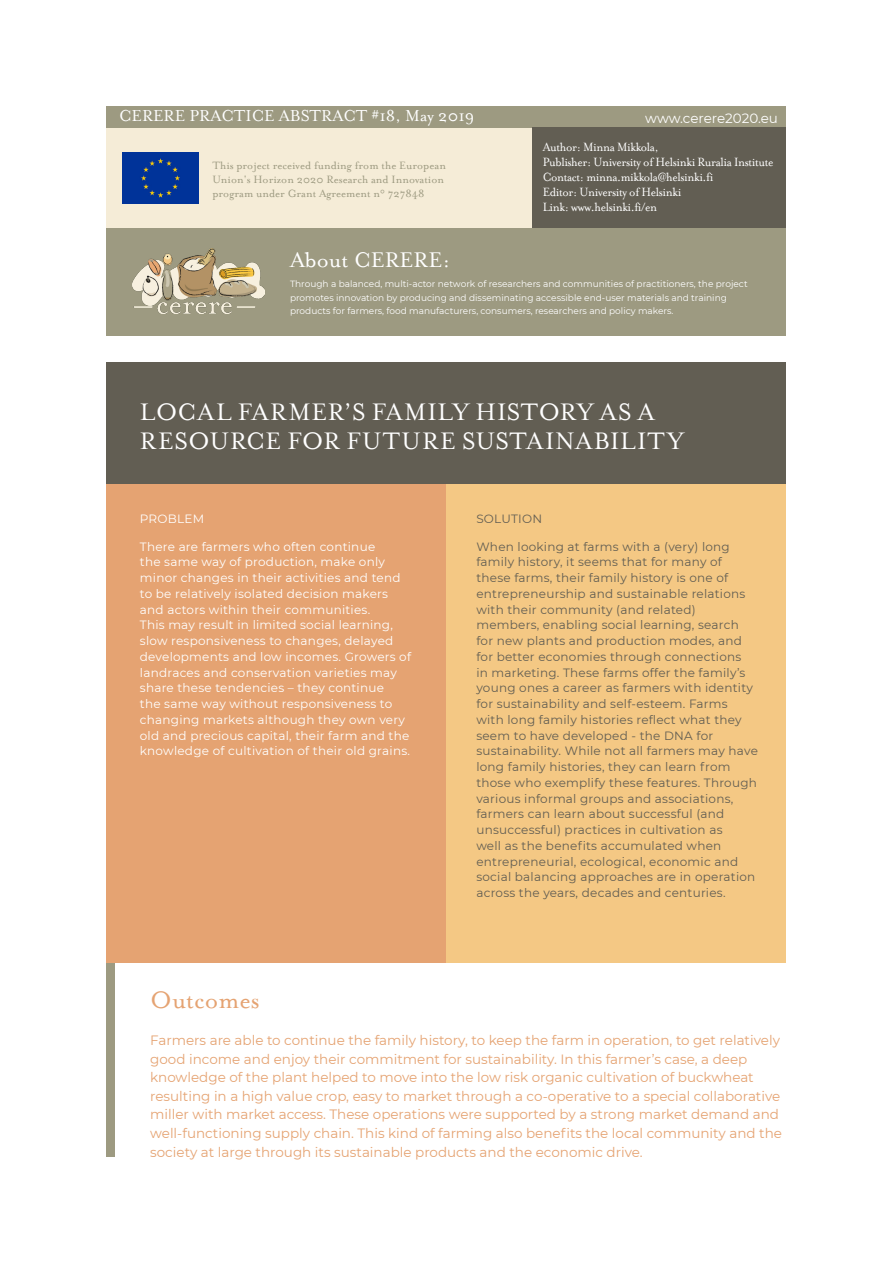
<style>
.page{position:relative;width:893px;height:1263px;background:#fff}
.page>*{position:absolute;margin:0;border:0;box-sizing:border-box;transform-origin:0 0}
.t1{font:27px/28.5px "Mrs Eaves Roman";letter-spacing:.03em;color:#fff}
.t2{font:27px "Mrs Eaves Roman";color:#e5a372}
.t3{font:24px "Mrs Eaves Roman";color:#fff}
.t4{font:18px "Mrs Eaves Roman";color:#fff}
.t5{font:13.5px/18.6px "Montserrat";color:#e5a372}
.t6{font:13.5px/15px "Mrs Eaves Roman";letter-spacing:-.03em;color:#fff;scale:.94 1}
.t7{font:13.5px "Montserrat";letter-spacing:-.005em;color:#fff}
.t8{font:12px/15.8px "Montserrat";letter-spacing:.02em;color:#625e53}
.t9{font:12px/15.8px "Montserrat";letter-spacing:.02em;color:#fff}
.t10{font:12px/14.4px "Mrs Eaves Roman";color:#9d9a81}
.t11{font:9px/13.5px "Montserrat";color:#fff}
</style>
<div class="page">
<div style="left:106px;top:106px;width:680px;height:229px;background:#9d9a81"></div>
<div style="left:106px;top:128px;width:680px;height:100px;background:#f5ecd7"></div>
<img style="left:133px;top:248px;width:131px;height:65px">
<div style="left:122px;top:153px;width:76px;height:50px;background:#039"></div>
<div style="left:106px;top:657px;width:9px;height:500px;background:#9d9a81"></div>
<div style="left:106px;top:362px;width:680px;height:123px;background:#625e53"></div>
<div style="left:106px;top:485px;width:341px;height:478px;background:#e5a372"></div>
<div style="left:532px;top:128px;width:254px;height:100px;background:#625e53"></div>
<div style="left:446px;top:485px;width:340px;height:478px;background:#f4c884"></div>
<p class="t4" style="left:119px;top:106px;width:357px">CERERE PRACTICE ABSTRACT #18, May 2019</p>
<p class="t10" style="left:212px;top:158px;width:235px">This project received funding from the European<br>Union's Horizon 2020 Research and Innovation</p>
<p class="t10" style="left:212px;top:187px;width:214px">program under Grant Agreement n° 727848</p>
<p class="t3" style="left:290px;top:247px;width:162px">About CERERE:</p>
<p class="t7" style="left:645px;top:109px;width:134px">www.cerere2020.eu</p>
<p class="t6" style="left:543px;top:140px;width:247px">Author: Minna Mikkola,<br>Publisher: University of Helsinki Ruralia Institute</p>
<p class="t6" style="left:543px;top:170px;width:183px">Contact: minna.mikkola@helsinki.fi</p>
<p class="t6" style="left:543px;top:185px;width:149px">Editor: University of Helsinki</p>
<p class="t6" style="left:543px;top:200px;width:123px">Link: www.helsinki.fi/en</p>
<p class="t11" style="left:290px;top:277px;width:459px">Through a balanced, multi-actor network of researchers and communities of practitioners, the project promotes innovation by producing and disseminating accessible end-user materials and training products for farmers, food manufacturers, consumers, researchers and policy makers.</p>
<p class="t1" style="left:140px;top:398px;width:545px">LOCAL FARMER’S FAMILY HISTORY AS A<br>RESOURCE FOR FUTURE SUSTAINABILITY</p>
<p class="t9" style="left:140px;top:510px;width:66px">PROBLEM</p>
<p class="t9" style="left:140px;top:538px;width:273px">There are farmers who often continue<br>the same way of production, make only minor changes in their activities and tend to be relatively isolated decision makers and actors within their communities.<br>This may result in limited social learning, slow responsiveness to changes, delayed developments and low incomes. Growers of landraces and conservation varieties may share these tendencies – they continue<br>the same way without responsiveness to changing markets although they own very old and precious capital, their farm and the knowledge of cultivation of their old grains.</p>
<p class="t8" style="left:476px;top:510px;width:67px">SOLUTION</p>
<p class="t8" style="left:476px;top:538px;width:283px">When looking at farms with a (very) long family history, it seems that for many of these farms, their family history is one of entrepreneurship and sustainable relations with their community (and related) members, enabling social learning, search for new plants and production modes, and for better economies through connections<br>in marketing. These farms offer the family’s young ones a career as farmers with identity for sustainability and self-esteem. Farms with long family histories reflect what they seem to have developed - the DNA for sustainability. While not all farmers may have long family histories, they can learn from those who exemplify these features. Through various informal groups and associations, farmers can learn about successful (and unsuccessful) practices in cultivation as<br>well as the benefits accumulated when entrepreneurial, ecological, economic and social balancing approaches are in operation across the years, decades and centuries.</p>
<p class="t2" style="left:150px;top:985px;width:111px">Outcomes</p>
<p class="t5" style="left:150px;top:1030px;width:633px">Farmers are able to continue the family history, to keep the farm in operation, to get relatively good income and enjoy their commitment for sustainability. In this farmer’s case, a deep knowledge of the plant helped to move into the low risk organic cultivation of buckwheat resulting in a high value crop, easy to market through a co-operative to a special collaborative miller with market access. These operations were supported by a strong market demand and well-functioning supply chain. This kind of farming also benefits the local community and the society at large through its sustainable products and the economic drive.</p>
</div>
